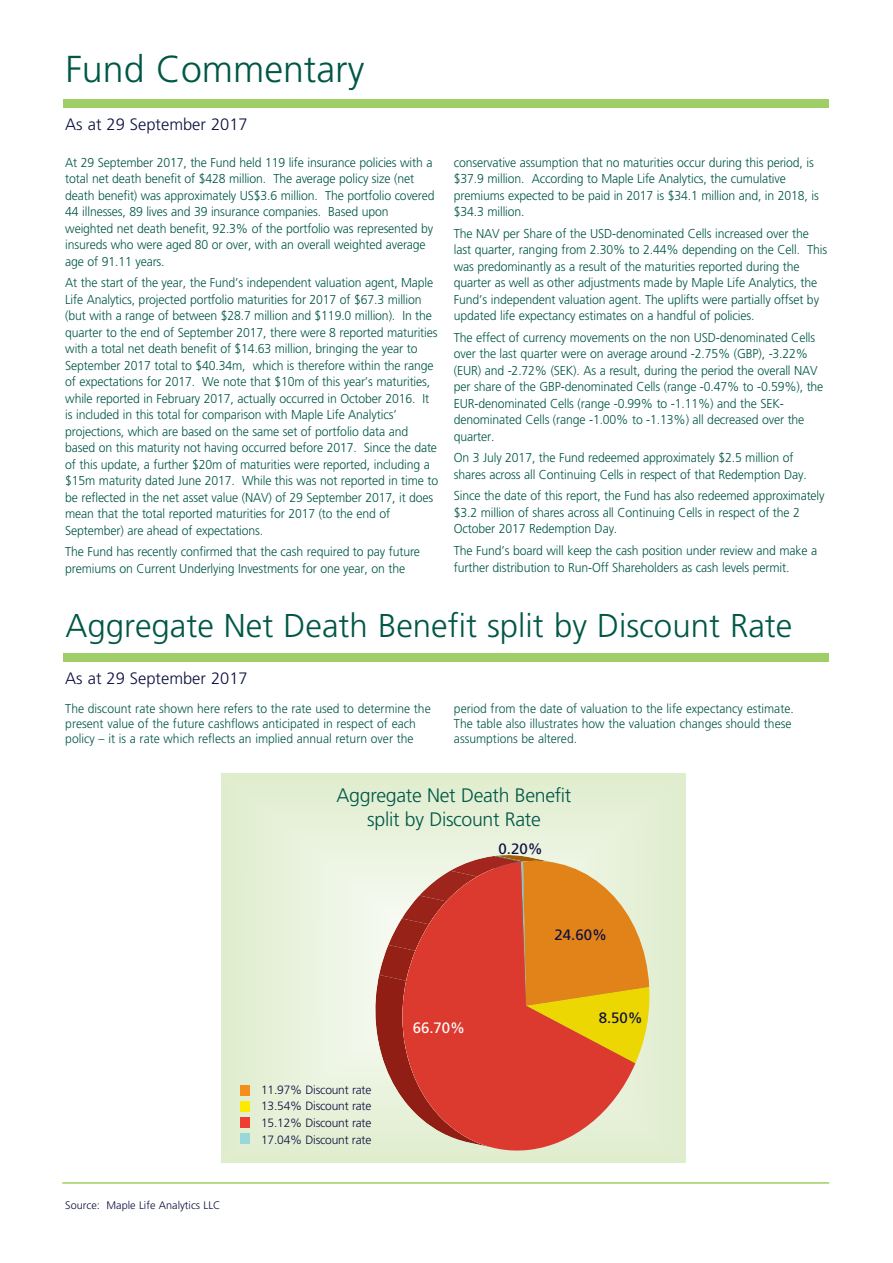
<style>
.page{position:relative;width:893px;height:1263px;background:#fff}
.page>*{position:absolute;margin:0;border:0;box-sizing:border-box;transform-origin:0 0}
.t1{font:300 37.5px "Frutiger LT Std";color:#005746}
.t2{font:300 33px "Frutiger LT Std";color:#005746}
.t3{font:300 19.5px/24.3px "Frutiger LT Std";letter-spacing:-.015em;color:#005746;text-align:center}
.t4{font:300 16.5px "Frutiger LT Std";color:#0b0f3f}
.t5{font:15px "Frutiger LT";color:#0b0f3f}
.t6{font:15px "Frutiger LT";color:#fff}
.t7{font:300 12.9px/16.5px "Frutiger LT Std";letter-spacing:-.01em;color:#005746;scale:.95 1}
.t8{font:300 12.75px/15px "Frutiger LT Std";color:#005746;scale:.95 1}
.t9{font:300 12px/16.8px "Frutiger LT Std";letter-spacing:-.015em;color:#0b0f3f;text-align:justify}
.t10{font:300 10.95px "Frutiger LT Std";color:#0b0f3f}
</style>
<div class="page">
<div style="left:64px;top:99px;width:765px;height:9px;background:#9fce66"></div>
<svg style="left:221px;top:773px;width:464px;height:389px;background:#e5f0d6"></svg>
<svg style="left:365px;top:855px;width:286px;height:293px;background:#e3dcb6"></svg>
<svg style="left:385px;top:862px;width:250px;height:290px;background:#d96a40"></svg>
<div style="left:240px;top:1085px;width:9px;height:10px;background:#f68e1e"></div>
<div style="left:240px;top:1101px;width:9px;height:11px;background:#ffe901"></div>
<div style="left:240px;top:1117px;width:9px;height:11px;background:#ee3e34"></div>
<div style="left:240px;top:1133px;width:9px;height:11px;background:#99d7db"></div>
<hr style="left:62px;top:1182px;width:767px;height:2px;background:#9fce66">
<div style="left:64px;top:653px;width:765px;height:9px;background:#9fce66"></div>
<h1 class="t1" style="left:65px;top:54px;width:300px">Fund Commentary</h1>
<p class="t4" style="left:65px;top:118px;width:184px">As at 29 September 2017</p>
<p class="t7" style="left:65px;top:155px;width:390px">At 29 September 2017, the Fund held 119 life insurance policies with a total net death benefit of $428 million. The average policy size (net death benefit) was approximately US$3.6 million. The portfolio covered 44 illnesses, 89 lives and 39 insurance companies. Based upon weighted net death benefit, 92.3% of the portfolio was represented by insureds who were aged 80 or over, with an overall weighted average age of 91.11 years.</p>
<p class="t7" style="left:65px;top:275px;width:394px">At the start of the year, the Fund’s independent valuation agent, Maple Life Analytics, projected portfolio maturities for 2017 of $67.3 million (but with a range of between $28.7 million and $119.0 million). In the quarter to the end of September 2017, there were 8 reported maturities with a total net death benefit of $14.63 million, bringing the year to September 2017 total to $40.34m, which is therefore within the range of expectations for 2017. We note that $10m of this year’s maturities, while reported in February 2017, actually occurred in October 2016. It is included in this total for comparison with Maple Life Analytics’ projections, which are based on the same set of portfolio data and based on this maturity not having occurred before 2017. Since the date of this update, a further $20m of maturities were reported, including a $15m maturity dated June 2017. While this was not reported in time to be reflected in the net asset value (NAV) of 29 September 2017, it does mean that the total reported maturities for 2017 (to the end of September) are ahead of expectations.</p>
<p class="t7" style="left:65px;top:544px;width:375px">The Fund has recently confirmed that the cash required to pay future premiums on Current Underlying Investments for one year, on the</p>
<p class="t7" style="left:454px;top:155px;width:386px">conservative assumption that no maturities occur during this period, is $37.9 million. According to Maple Life Analytics, the cumulative premiums expected to be paid in 2017 is $34.1 million and, in 2018, is $34.3 million.</p>
<p class="t7" style="left:454px;top:226px;width:395px">The NAV per Share of the USD-denominated Cells increased over the last quarter, ranging from 2.30% to 2.44% depending on the Cell. This was predominantly as a result of the maturities reported during the quarter as well as other adjustments made by Maple Life Analytics, the Fund’s independent valuation agent. The uplifts were partially offset by updated life expectancy estimates on a handful of policies.</p>
<p class="t7" style="left:454px;top:330px;width:390px">The effect of currency movements on the non USD-denominated Cells over the last quarter were on average around -2.75% (GBP), -3.22% (EUR) and -2.72% (SEK). As a result, during the period the overall NAV per share of the GBP-denominated Cells (range -0.47% to -0.59%), the EUR-denominated Cells (range -0.99% to -1.11%) and the SEK&shy;denominated Cells (range -1.00% to -1.13%) all decreased over the quarter.</p>
<p class="t7" style="left:454px;top:451px;width:373px">On 3 July 2017, the Fund redeemed approximately $2.5 million of shares across all Continuing Cells in respect of that Redemption Day.</p>
<p class="t7" style="left:454px;top:489px;width:392px">Since the date of this report, the Fund has also redeemed approximately $3.2 million of shares across all Continuing Cells in respect of the 2<br>October 2017 Redemption Day.</p>
<p class="t7" style="left:454px;top:543px;width:384px">The Fund’s board will keep the cash position under review and make a further distribution to Run-Off Shareholders as cash levels permit.</p>
<h2 class="t2" style="left:65px;top:612px;width:729px">Aggregate Net Death Benefit split by Discount Rate</h2>
<p class="t4" style="left:65px;top:672px;width:184px">As at 29 September 2017</p>
<p class="t8" style="left:65px;top:702px;width:386px">The discount rate shown here refers to the rate used to determine the present value of the future cashflows anticipated in respect of each policy – it is a rate which reflects an implied annual return over the</p>
<p class="t8" style="left:454px;top:702px;width:359px">period from the date of valuation to the life expectancy estimate.<br>The table also illustrates how the valuation changes should these assumptions be altered.</p>
<h3 class="t3" style="left:337px;top:784px;width:236px">Aggregate Net Death Benefit split by Discount Rate</h3>
<p class="t10" style="left:65px;top:1201px;width:157px">Source: Maple Life Analytics LLC</p>
<p class="t9" style="left:261px;top:1082px;width:112px">11.97% Discount rate 13.54% Discount rate 15.12% Discount rate 17.04% Discount rate</p>
<p class="t6" style="left:413px;top:1021px;width:54px">66.70%</p>
<p class="t5" style="left:498px;top:842px;width:46px">0.20%</p>
<p class="t5" style="left:554px;top:928px;width:54px">24.60%</p>
<p class="t5" style="left:599px;top:1012px;width:46px">8.50%</p>
</div>
